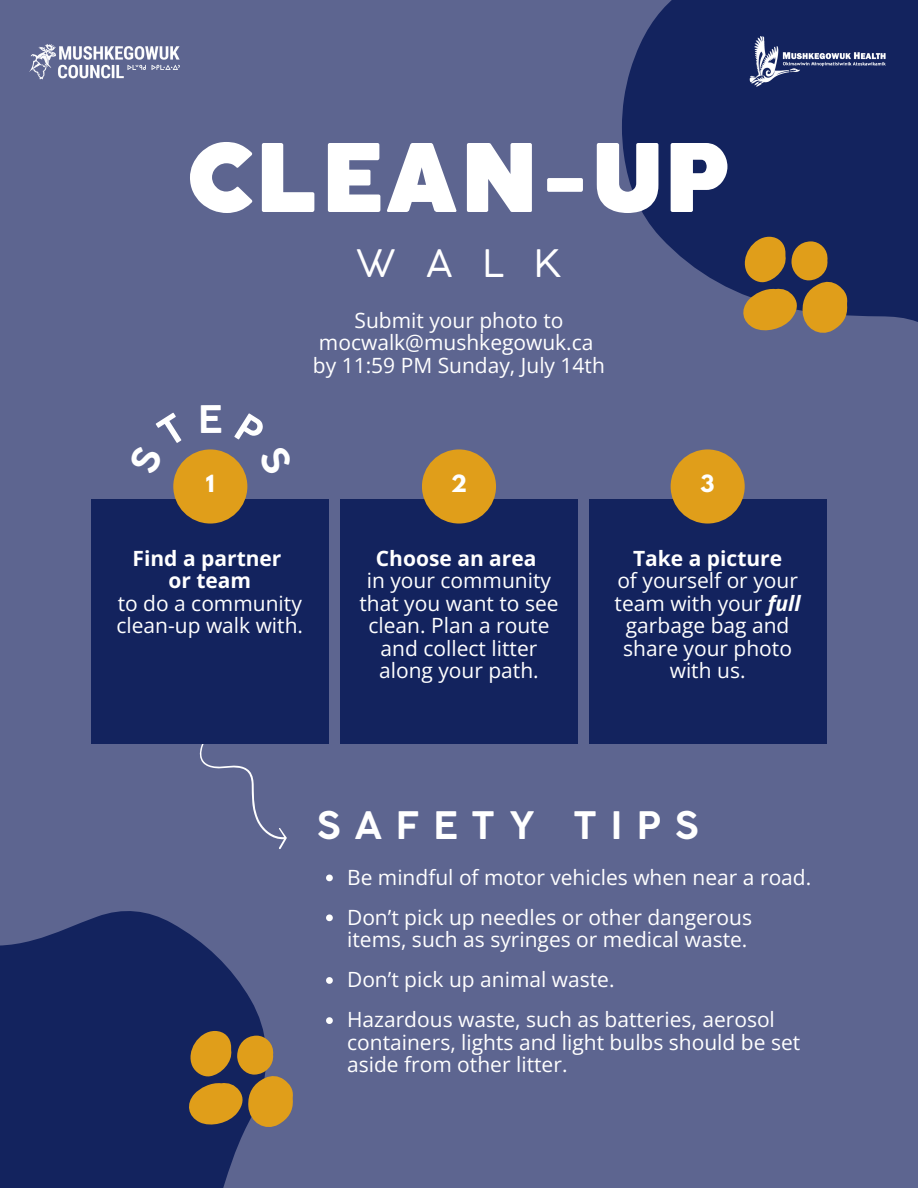
<style>
.page{position:relative;width:918px;height:1188px;background:#5d6590}
.page>*{position:absolute;margin:0;border:0;box-sizing:border-box;transform-origin:0 0}
.t1{font:900 93px "Coco Gothic";color:#fff}
.t2{font:700 37.5px "Coco Gothic";letter-spacing:.38em;color:#fff}
.t3{font:37.5px "Coco Gothic";color:#fff}
.t4{font:21px/22.5px "Open Sans";color:#fff}
.t5{font:700 21px "Open Sans";color:#fff}
.t6{font:700 21px "League Spartan";color:#fff}
.s1{font-weight:700;font-style:italic}
</style>
<div class="page">
<svg style="left:0;top:911px;width:261px;height:277px;fill:#13235e"></svg>
<svg style="left:186px;top:1021px;width:107px;height:110px"></svg>
<img style="left:29px;top:44px;width:151px;height:36px">
<svg style="left:199px;top:744px;width:88px;height:105px"></svg>
<div style="left:92px;top:500px;width:237px;height:244px;background:#13235e"></div>
<div style="left:173px;top:449px;width:74px;height:75px;background:#e09e1a;border-radius:50%"></div>
<div style="left:340px;top:500px;width:238px;height:244px;background:#13235e"></div>
<div style="left:589px;top:500px;width:237px;height:244px;background:#13235e"></div>
<div style="left:422px;top:449px;width:74px;height:75px;background:#e09e1a;border-radius:50%"></div>
<div style="left:671px;top:449px;width:74px;height:75px;background:#e09e1a;border-radius:50%"></div>
<svg style="left:622px;top:0;width:296px;height:322px;fill:#13235e"></svg>
<svg style="left:740px;top:227px;width:112px;height:106px"></svg>
<svg style="left:326px;top:875px;width:7px;height:6px"></svg>
<svg style="left:326px;top:977px;width:7px;height:7px"></svg>
<svg style="left:326px;top:914px;width:7px;height:7px"></svg>
<svg style="left:326px;top:1017px;width:7px;height:7px"></svg>
<svg style="left:175px;top:457px;width:13px;height:18px"></svg>
<svg style="left:234px;top:458px;width:12px;height:18px"></svg>
<p class="t1" style="left:186px;top:143px;width:547px">CLEAN-UP</p>
<p class="t3" style="left:356px;top:249px;width:207px">WALK</p>
<p class="t4" style="left:355px;top:308px;width:210px">Submit your photo to</p>
<p class="t4" style="left:319px;top:331px;width:276px">mocwalk@mushkegowuk.ca</p>
<p class="t4" style="left:313px;top:353px;width:294px">by 11:59 PM Sunday, July 14th</p>
<p class="t2" style="left:198px;top:405px;width:26px">E</p>
<h1 class="t6" style="left:206px;top:473px;width:10px">1</h1>
<p class="t6" style="left:451px;top:473px;width:17px">2</p>
<h3 class="t6" style="left:701px;top:473px;width:15px">3</h3>
<p class="t5" style="left:133px;top:543px;width:150px">Find a partner</p>
<h2 class="t5" style="left:168px;top:566px;width:84px">or team</h2>
<p class="t4" style="left:116px;top:591px;width:188px">to do a community clean-up walk with.</p>
<p class="t5" style="left:376px;top:543px;width:162px">Choose an area</p>
<p class="t4" style="left:359px;top:569px;width:201px;text-align:center">in your community that you want to see clean. Plan a route and collect litter along your path.</p>
<p class="t5" style="left:633px;top:543px;width:151px">Take a picture</p>
<p class="t4" style="left:615px;top:569px;width:188px;text-align:center">of yourself or your team with your <span class="s1">full </span>garbage bag and share your photo with us.</p>
<p class="t2" style="left:317px;top:811px;width:384px">SAFETY TIPS</p>
<p class="t4" style="left:347px;top:865px;width:466px">Be mindful of motor vehicles when near a road.</p>
<p class="t4" style="left:347px;top:905px;width:406px">Don’t pick up needles or other dangerous items, such as syringes or medical waste.</p>
<h2 class="t4" style="left:347px;top:968px;width:269px">Don’t pick up animal waste.</h2>
<p class="t4" style="left:347px;top:1008px;width:455px">Hazardous waste, such as batteries, aerosol containers, lights and light bulbs should be set aside from other litter.</p>
</div>
